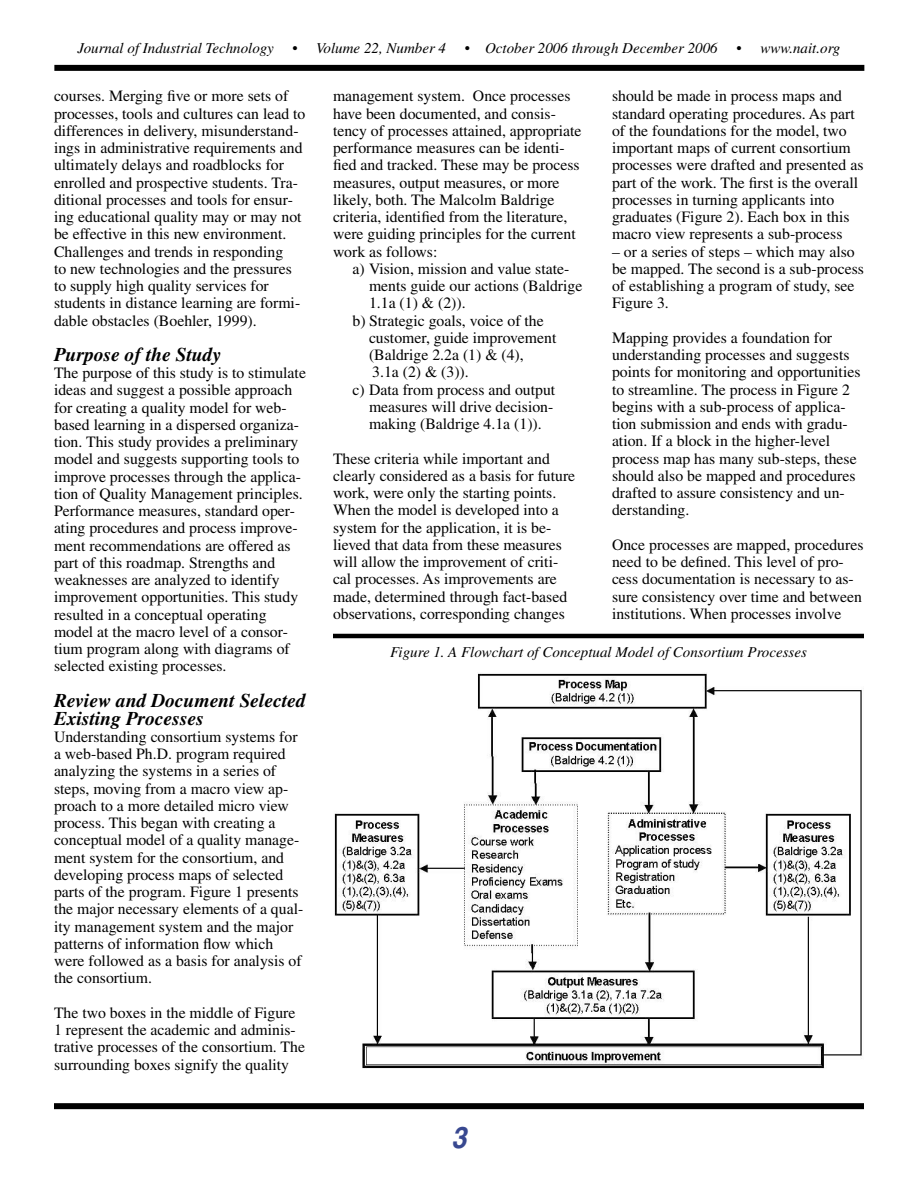
<style>
.page{position:relative;width:918px;height:1188px;background:#fff}
.page>*{position:absolute;margin:0;border:0;box-sizing:border-box;transform-origin:0 0}
.t1{font:italic 700 30px "Helvetica";color:#384890;scale:.9 1}
.HEADING{font:italic 700 19.5px/18px "Times";color:#000}
.BODYTEXT{font:15.75px/17.2px "Times";color:#000}
.LIST{font:15.75px/17.2px "Times";color:#000}
.t2{font:italic 15px "Times";color:#000}
</style>
<div class="page">
<div style="left:54px;top:65px;width:810px;height:6px;background:#000"></div>
<div style="left:54px;top:1103px;width:810px;height:6px;background:#000"></div>
<img style="left:334px;top:673px;width:528px;height:396px">
<hr style="left:333px;top:634px;width:531px;height:4px;background:#000">
<p class="t2" style="left:78px;top:39px;width:198px">Journal of Industrial Technology</p>
<p class="t2" style="left:293px;top:39px;width:155px">• Volume 22, Number 4</p>
<p class="t2" style="left:465px;top:39px;width:254px">• October 2006 through December 2006</p>
<p class="t2" style="left:736px;top:39px;width:106px">• www.nait.org</p>
<p class="BODYTEXT" style="left:54px;top:87px;width:253px">courses. Merging five or more sets of processes, tools and cultures can lead to differences in delivery, misunderstand&shy;ings in administrative requirements and ultimately delays and roadblocks for enrolled and prospective students. Tra&shy;ditional processes and tools for ensur&shy;ing educational quality may or may not be effective in this new environment.<br>Challenges and trends in responding<br>to new technologies and the pressures to supply high quality services for students in distance learning are formi&shy;dable obstacles (Boehler, 1999).</p>
<p class="HEADING" style="left:54px;top:345px;width:169px">Purpose of the Study</p>
<p class="BODYTEXT" style="left:54px;top:364px;width:253px">The purpose of this study is to stimulate ideas and suggest a possible approach for creating a quality model for web&shy;based learning in a dispersed organiza&shy;tion. This study provides a preliminary model and suggests supporting tools to improve processes through the applica&shy;tion of Quality Management principles.<br>Performance measures, standard oper&shy;ating procedures and process improve&shy;ment recommendations are offered as part of this roadmap. Strengths and weaknesses are analyzed to identify improvement opportunities. This study resulted in a conceptual operating model at the macro level of a consor&shy;tium program along with diagrams of selected existing processes.</p>
<p class="HEADING" style="left:54px;top:691px;width:253px">Review and Document Selected<br>Existing Processes</p>
<p class="BODYTEXT" style="left:54px;top:728px;width:251px">Understanding consortium systems for a web-based Ph.D. program required analyzing the systems in a series of steps, moving from a macro view ap&shy;proach to a more detailed micro view process. This began with creating a conceptual model of a quality manage&shy;ment system for the consortium, and developing process maps of selected parts of the program. Figure 1 presents the major necessary elements of a qual&shy;ity management system and the major patterns of information flow which were followed as a basis for analysis of the consortium.</p>
<p class="BODYTEXT" style="left:54px;top:1004px;width:253px">The two boxes in the middle of Figure 1 represent the academic and adminis&shy;trative processes of the consortium. The surrounding boxes signify the quality</p>
<p class="BODYTEXT" style="left:612px;top:87px;width:253px">should be made in process maps and standard operating procedures. As part of the foundations for the model, two important maps of current consortium processes were drafted and presented as part of the work. The first is the overall processes in turning applicants into graduates (Figure 2). Each box in this macro view represents a sub-process</p>
<p class="BODYTEXT" style="left:612px;top:243px;width:254px">– or a series of steps – which may also be mapped. The second is a sub-process of establishing a program of study, see<br>Figure 3.</p>
<p class="BODYTEXT" style="left:612px;top:329px;width:250px">Mapping provides a foundation for understanding processes and suggests points for monitoring and opportunities to streamline. The process in Figure 2 begins with a sub-process of applica&shy;tion submission and ends with gradu&shy;ation. If a block in the higher-level process map has many sub-steps, these should also be mapped and procedures drafted to assure consistency and un&shy;derstanding.</p>
<p class="BODYTEXT" style="left:612px;top:536px;width:253px">Once processes are mapped, procedures need to be defined. This level of pro&shy;cess documentation is necessary to as&shy;sure consistency over time and between institutions. When processes involve</p>
<p class="t2" style="left:390px;top:644px;width:418px">Figure 1. A Flowchart of Conceptual Model of Consortium Processes</p>
<p class="BODYTEXT" style="left:333px;top:87px;width:250px">management system. Once processes have been documented, and consis&shy;tency of processes attained, appropriate performance measures can be identi&shy;fied and tracked. These may be process measures, output measures, or more likely, both. The Malcolm Baldrige criteria, identified from the literature, were guiding principles for the current work as follows:</p>
<p class="LIST" style="left:369px;top:260px;width:215px;text-indent:-16px">a) Vision, mission and value state&shy;ments guide our actions (Baldrige<br>1.1a (1) &amp; (2)).</p>
<p class="LIST" style="left:369px;top:312px;width:189px;text-indent:-16px">b) Strategic goals, voice of the customer, guide improvement (Baldrige 2.2a (1) &amp; (4),</p>
<p class="LIST" style="left:372px;top:363px;width:98px">3.1a (2) &amp; (3)).</p>
<p class="LIST" style="left:369px;top:381px;width:188px;text-indent:-16px">c) Data from process and output measures will drive decision&shy;making (Baldrige 4.1a (1)).</p>
<p class="BODYTEXT" style="left:333px;top:450px;width:244px">These criteria while important and clearly considered as a basis for future work, were only the starting points.<br>When the model is developed into a system for the application, it is be&shy;lieved that data from these measures will allow the improvement of criti&shy;cal processes. As improvements are made, determined through fact-based observations, corresponding changes</p>
<h1 class="t1" style="left:451px;top:1119px;width:18px">3</h1>
</div>
